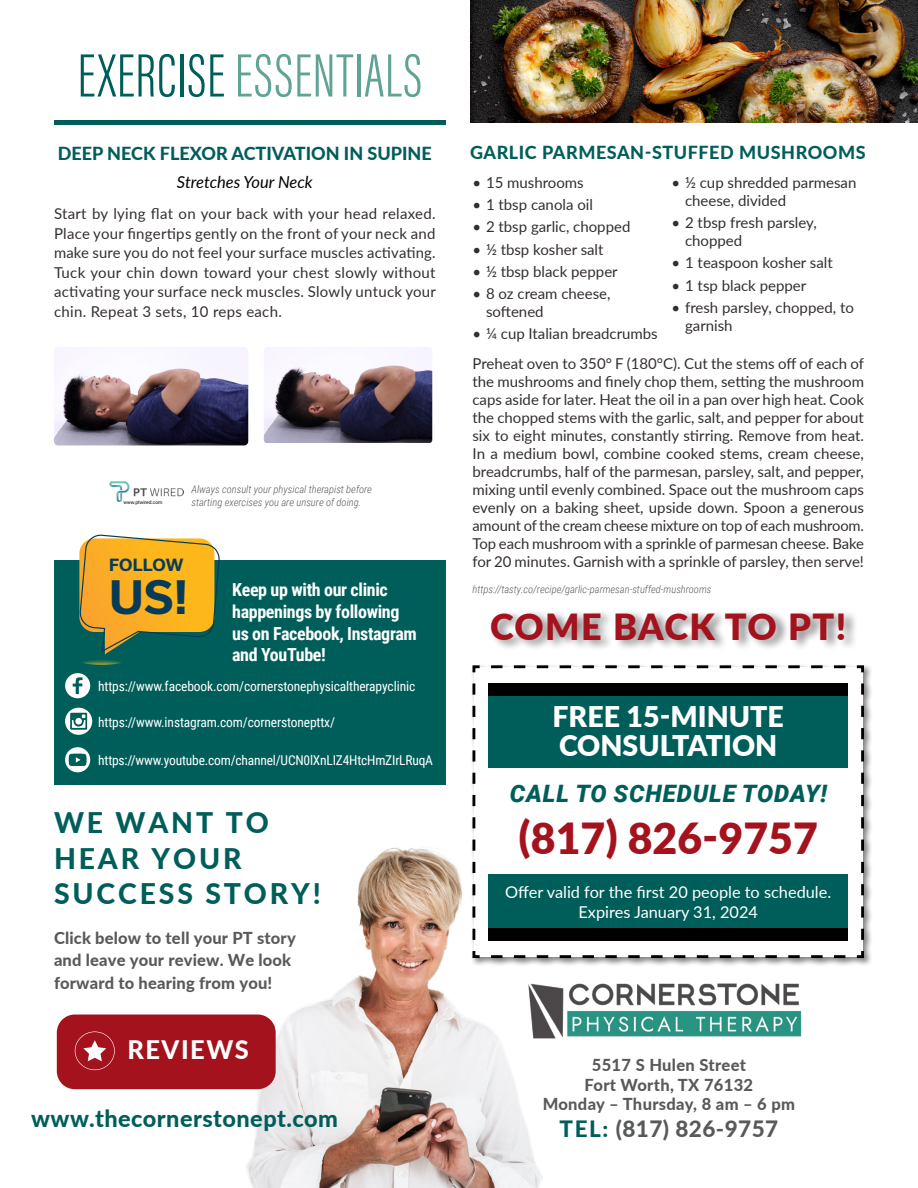
<style>
.page{position:relative;width:918px;height:1188px;background:#fff}
.page>*{position:absolute;margin:0;border:0;box-sizing:border-box;transform-origin:0 0}
.t1{font:300 63px "Acumin Pro Extra Cond";letter-spacing:.015em;color:#60a395}
.t2{font:700 43.95px "Usual";color:#083b57}
.t3{font:900 42.9px "Lato";color:#a4121d}
.t4{font:900 36px "Lato";letter-spacing:.035em;color:#a4121d}
.t5{font:800 28.5px/35.2px "Lato";letter-spacing:.1em;color:#005e5a}
.t6{font:900 28.5px "Lato";color:#fff}
.t7{font:800 25.5px "Lato";letter-spacing:.06em;color:#fff}
.t8{font:italic 900 24px "Roboto";letter-spacing:.035em;color:#005e5a}
.t9{font:800 23.55px "Lato";letter-spacing:.02em;color:#005e5a}
.t10{font:800 22.5px "Lato";letter-spacing:.02em;color:#58595b}
.t11{font:700 18px/21.6px "Roboto Condensed";letter-spacing:-.02em;color:#fff}
.t12{font:800 18px "Lato";color:#005e5a}
.t13{font:800 18px "Lato";letter-spacing:.03em;color:#005e5a}
.t14{font:800 16.5px/22.5px "Lato";letter-spacing:.01em;color:#58595b}
.t15{font:italic 16.5px "Lato";color:#000}
.t16{font:16.35px "Lato";color:#fff}
.t17{font:700 16.05px "Usual";letter-spacing:.005em;color:#083b57}
.Body_Copy{font:15px/18px "Lato";color:#342f2e}
.t18{font:13.5px "Roboto Condensed";letter-spacing:-.01em;color:#fff}
.Source_Footnote{font:italic 300 10.5px/12.6px "Roboto Condensed";color:#58595b}
.t19{font:4.95px "Roboto";color:#000}
.s1{color:#005e5a}
</style>
<div class="page">
<img style="left:545px;top:983px;width:257px;height:56px">
<img style="left:176px;top:847px;width:369px;height:341px">
<img style="left:109px;top:482px;width:75px;height:19px">
<div style="left:57px;top:1015px;width:219px;height:74px;background:#a4121d;border-radius:18px"></div>
<svg style="left:75px;top:1032px;width:40px;height:38px"></svg>
<hr style="left:54px;top:120px;width:392px;height:4px;background:#005e5a">
<div style="left:470px;top:663px;width:403px;height:304px;background:#000;opacity:.5"></div>
<svg style="left:471px;top:664px;width:394px;height:295px"></svg>
<div style="left:489px;top:683px;width:359px;height:52px;background:#000"></div>
<div style="left:489px;top:889px;width:359px;height:52px;background:#000"></div>
<div style="left:489px;top:696px;width:359px;height:72px;background:#005e5a"></div>
<div style="left:489px;top:874px;width:359px;height:53px;background:#005e5a"></div>
<div style="left:489px;top:609px;width:369px;height:42px;background:#000;opacity:.5"></div>
<div style="left:54px;top:561px;width:392px;height:224px;background:#005e5a"></div>
<svg style="left:79px;top:535px;width:141px;height:119px"></svg>
<svg style="left:82px;top:659px;width:40px;height:6px"></svg>
<svg style="left:65px;top:673px;width:25px;height:25px"></svg>
<svg style="left:65px;top:708px;width:27px;height:27px"></svg>
<svg style="left:65px;top:747px;width:25px;height:25px"></svg>
<img style="left:470px;top:0;width:448px;height:122px">
<img style="left:54px;top:347px;width:194px;height:99px">
<img style="left:264px;top:347px;width:168px;height:96px">
<p class="t1" style="left:77px;top:38px;width:346px"><span class="s1">EXERCISE</span> ESSENTIALS</p>
<p class="t12" style="left:58px;top:141px;width:376px">DEEP NECK FLEXOR ACTIVATION IN SUPINE</p>
<p class="t15" style="left:177px;top:170px;width:137px">Stretches Your Neck</p>
<p class="Body_Copy" style="left:54px;top:203px;width:384px;line-height:19.5px;text-align:justify">Start by lying flat on your back with your head relaxed.<br>Place your fingertips gently on the front of your neck and make sure you do not feel your surface muscles activating.<br>Tuck your chin down toward your chest slowly without activating your surface neck muscles. Slowly untuck your chin. Repeat 3 sets, 10 reps each.</p>
<p class="t19" style="left:124px;top:499px;width:41px">www.ptwired.com</p>
<p class="Source_Footnote" style="left:191px;top:483px;width:182px">Always consult your physical therapist before starting exercises you are unsure of doing.</p>
<p class="t17" style="left:109px;top:555px;width:76px">FOLLOW</p>
<p class="t2" style="left:109px;top:573px;width:81px">US!</p>
<p class="t11" style="left:232px;top:578px;width:186px">Keep up with our clinic happenings by following us on Facebook, Instagram and YouTube!</p>
<p class="t18" style="left:98px;top:677px;width:319px">https://www.facebook.com/cornerstonephysicaltherapyclinic</p>
<p class="t18" style="left:98px;top:712px;width:238px">https://www.instagram.com/cornerstonepttx/</p>
<p class="t18" style="left:98px;top:751px;width:336px">https://www.youtube.com/channel/UCN0lXnLIZ4HtcHmZIrLRuqA</p>
<p class="t5" style="left:54px;top:804px;width:268px">WE WANT TO<br>HEAR YOUR<br>SUCCESS STORY!</p>
<p class="t14" style="left:54px;top:926px;width:243px">Click below to tell your PT story and leave your review. We look forward to hearing from you!</p>
<p class="t7" style="left:127px;top:1031px;width:123px">REVIEWS</p>
<p class="t9" style="left:31px;top:1101px;width:308px">www.thecornerstonept.com</p>
<p class="t13" style="left:470px;top:139px;width:397px">GARLIC PARMESAN-STUFFED MUSHROOMS</p>
<p class="Body_Copy" style="left:685px;top:172px;width:173px;text-indent:-14px">• ½ cup shredded parmesan cheese, divided</p>
<p class="Body_Copy" style="left:685px;top:213px;width:133px;text-indent:-14px">• 2 tbsp fresh parsley, chopped</p>
<p class="Body_Copy" style="left:672px;top:253px;width:163px">• 1 teaspoon kosher salt</p>
<p class="Body_Copy" style="left:672px;top:275px;width:136px">• 1 tsp black pepper</p>
<p class="Body_Copy" style="left:685px;top:298px;width:170px;text-indent:-14px">• fresh parsley, chopped, to garnish</p>
<p class="Body_Copy" style="left:472px;top:354px;width:393px;text-align:justify">Preheat oven to 350° F (180°C). Cut the stems off of each of the mushrooms and finely chop them, setting the mushroom caps aside for later. Heat the oil in a pan over high heat. Cook the chopped stems with the garlic, salt, and pepper for about six to eight minutes, constantly stirring. Remove from heat.<br>In a medium bowl, combine cooked stems, cream cheese, breadcrumbs, half of the parmesan, parsley, salt, and pepper, mixing until evenly combined. Space out the mushroom caps evenly on a baking sheet, upside down. Spoon a generous amount of the cream cheese mixture on top of each mushroom.<br>Top each mushroom with a sprinkle of parmesan cheese. Bake for 20 minutes. Garnish with a sprinkle of parsley, then serve!</p>
<p class="Source_Footnote" style="left:472px;top:583px;width:240px">https://tasty.co/recipe/garlic-parmesan-stuffed-mushrooms</p>
<p class="Body_Copy" style="left:472px;top:172px;width:113px">• 15 mushrooms</p>
<p class="Body_Copy" style="left:472px;top:195px;width:122px">• 1 tbsp canola oil</p>
<p class="Body_Copy" style="left:472px;top:217px;width:159px">• 2 tbsp garlic, chopped</p>
<p class="Body_Copy" style="left:472px;top:239px;width:133px">• ½ tbsp kosher salt</p>
<p class="Body_Copy" style="left:472px;top:262px;width:147px">• ½ tbsp black pepper</p>
<p class="Body_Copy" style="left:486px;top:284px;width:126px;text-indent:-14px">• 8 oz cream cheese, softened</p>
<p class="Body_Copy" style="left:472px;top:324px;width:187px">• ¼ cup Italian breadcrumbs</p>
<p class="t4" style="left:490px;top:600px;width:358px">COME BACK TO PT!</p>
<p class="t6" style="left:553px;top:695px;width:233px">FREE 15-MINUTE</p>
<p class="t6" style="left:559px;top:725px;width:220px">CONSULTATION</p>
<p class="t8" style="left:510px;top:777px;width:319px">CALL TO SCHEDULE TODAY!</p>
<p class="t3" style="left:519px;top:806px;width:301px">(817) 826-9757</p>
<p class="t16" style="left:505px;top:881px;width:328px">Offer valid for the first 20 people to schedule.</p>
<p class="t16" style="left:578px;top:900px;width:181px">Expires January 31, 2024</p>
<p class="t14" style="left:592px;top:1053px;width:156px">5517 S Hulen Street</p>
<p class="t14" style="left:585px;top:1073px;width:170px">Fort Worth, TX 76132</p>
<p class="t14" style="left:543px;top:1092px;width:254px">Monday – Thursday, 8 am – 6 pm</p>
<p class="t10" style="left:560px;top:1113px;width:220px"><span class="s1">TEL:</span> (817) 826-9757</p>
</div>
